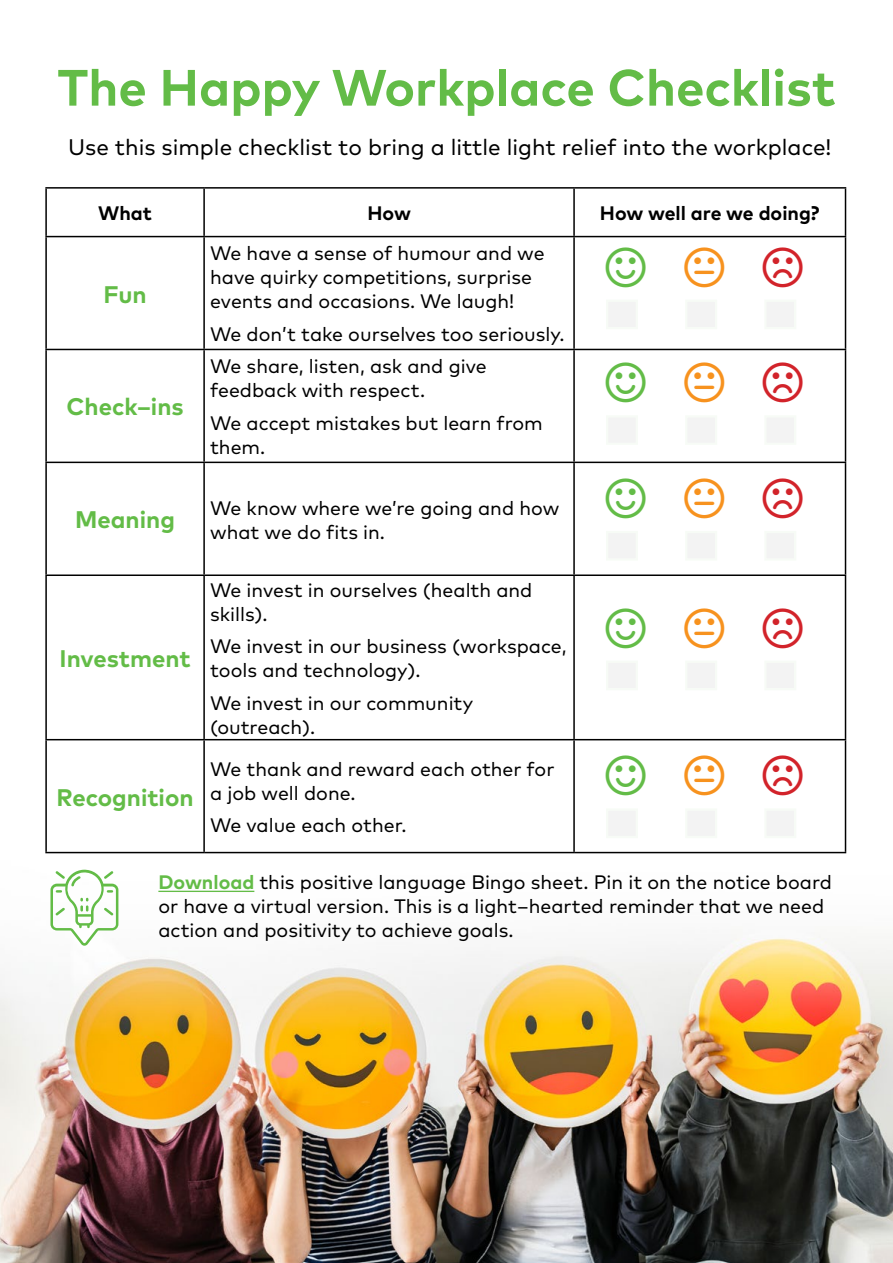
<style>
.page{position:relative;width:893px;height:1263px;background:#fff}
.page>*{position:absolute;margin:0;border:0;box-sizing:border-box;transform-origin:0 0}
.t1{font:700 51px "Mark Pro";color:#63bc47}
.t2{font:700 24px "Mark Pro";color:#63bc47}
.t3{font:22.5px "Mark Pro";color:#000}
.t4{font:19.5px/24px "Mark Pro";color:#000}
.t5{font:700 19.5px "Mark Pro";color:#000}
.s1{font-weight:700;color:#63bc47}
</style>
<div class="page">
<img style="left:0;top:771px;width:893px;height:492px">
<hr style="left:45px;top:187px;width:159px;height:2px;background:#000">
<hr style="left:45px;top:189px;width:2px;height:47px;background:#000">
<hr style="left:204px;top:187px;width:370px;height:2px;background:#000">
<hr style="left:203px;top:189px;width:2px;height:47px;background:#000">
<hr style="left:574px;top:187px;width:272px;height:2px;background:#000">
<hr style="left:573px;top:189px;width:2px;height:47px;background:#000">
<hr style="left:845px;top:189px;width:1px;height:47px;background:#000">
<hr style="left:45px;top:236px;width:159px;height:1px;background:#000">
<hr style="left:45px;top:237px;width:2px;height:112px;background:#000">
<hr style="left:204px;top:236px;width:370px;height:1px;background:#000">
<hr style="left:203px;top:237px;width:2px;height:112px;background:#000">
<hr style="left:574px;top:236px;width:272px;height:1px;background:#000">
<hr style="left:573px;top:237px;width:2px;height:112px;background:#000">
<hr style="left:845px;top:237px;width:1px;height:112px;background:#000">
<hr style="left:45px;top:349px;width:159px;height:1px;background:#000">
<hr style="left:45px;top:350px;width:2px;height:112px;background:#000">
<hr style="left:204px;top:349px;width:370px;height:1px;background:#000">
<hr style="left:203px;top:350px;width:2px;height:112px;background:#000">
<hr style="left:574px;top:349px;width:272px;height:1px;background:#000">
<hr style="left:573px;top:350px;width:2px;height:112px;background:#000">
<hr style="left:845px;top:350px;width:1px;height:112px;background:#000">
<hr style="left:45px;top:462px;width:159px;height:1px;background:#000">
<hr style="left:45px;top:463px;width:2px;height:111px;background:#000">
<hr style="left:204px;top:462px;width:370px;height:1px;background:#000">
<hr style="left:203px;top:463px;width:2px;height:111px;background:#000">
<hr style="left:574px;top:462px;width:272px;height:1px;background:#000">
<hr style="left:573px;top:463px;width:2px;height:111px;background:#000">
<hr style="left:845px;top:463px;width:1px;height:111px;background:#000">
<hr style="left:45px;top:574px;width:159px;height:2px;background:#000">
<hr style="left:45px;top:576px;width:2px;height:163px;background:#000">
<hr style="left:204px;top:574px;width:370px;height:2px;background:#000">
<hr style="left:203px;top:576px;width:2px;height:163px;background:#000">
<hr style="left:574px;top:574px;width:272px;height:2px;background:#000">
<hr style="left:573px;top:576px;width:2px;height:163px;background:#000">
<hr style="left:845px;top:576px;width:1px;height:163px;background:#000">
<hr style="left:45px;top:739px;width:159px;height:1px;background:#000">
<hr style="left:45px;top:740px;width:2px;height:112px;background:#000">
<hr style="left:204px;top:739px;width:370px;height:1px;background:#000">
<hr style="left:203px;top:740px;width:2px;height:112px;background:#000">
<hr style="left:574px;top:739px;width:272px;height:1px;background:#000">
<hr style="left:573px;top:740px;width:2px;height:112px;background:#000">
<hr style="left:845px;top:740px;width:1px;height:112px;background:#000">
<hr style="left:45px;top:852px;width:159px;height:1px;background:#000">
<hr style="left:204px;top:852px;width:370px;height:1px;background:#000">
<hr style="left:574px;top:852px;width:272px;height:1px;background:#000">
<div style="left:606px;top:299px;width:32px;height:30px;background:#f3f3f3"></div>
<div style="left:606px;top:415px;width:32px;height:30px;background:#f3f3f3"></div>
<div style="left:606px;top:531px;width:32px;height:30px;background:#f3f3f3"></div>
<div style="left:606px;top:660px;width:32px;height:30px;background:#f3f3f3"></div>
<div style="left:606px;top:808px;width:32px;height:30px;background:#f3f3f3"></div>
<div style="left:685px;top:299px;width:32px;height:30px;background:#f3f3f3"></div>
<div style="left:685px;top:415px;width:32px;height:30px;background:#f3f3f3"></div>
<div style="left:685px;top:531px;width:32px;height:30px;background:#f3f3f3"></div>
<div style="left:685px;top:660px;width:32px;height:30px;background:#f3f3f3"></div>
<div style="left:685px;top:808px;width:32px;height:30px;background:#f3f3f3"></div>
<div style="left:764px;top:299px;width:32px;height:30px;background:#f3f3f3"></div>
<div style="left:764px;top:415px;width:32px;height:30px;background:#f3f3f3"></div>
<div style="left:764px;top:531px;width:32px;height:30px;background:#f3f3f3"></div>
<div style="left:764px;top:660px;width:32px;height:30px;background:#f3f3f3"></div>
<div style="left:764px;top:808px;width:32px;height:30px;background:#f3f3f3"></div>
<hr style="left:158px;top:891px;width:96px;height:1px;background:#63bc47">
<svg style="left:50px;top:869px;width:68px;height:77px"></svg>
<svg style="left:606px;top:771px;width:40px;height:25px"></svg>
<svg style="left:684px;top:771px;width:40px;height:25px"></svg>
<svg style="left:763px;top:771px;width:40px;height:25px"></svg>
<h1 class="t1" style="left:57px;top:49px;width:780px">The Happy Workplace Checklist</h1>
<p class="t3" style="left:68px;top:131px;width:765px">Use this simple checklist to bring a little light relief into the workplace!</p>
<p class="t5" style="left:98px;top:198px;width:55px">What</p>
<p class="t5" style="left:367px;top:198px;width:45px">How</p>
<p class="t5" style="left:600px;top:198px;width:221px">How well are we doing?</p>
<p class="t2" style="left:103px;top:276px;width:45px">Fun</p>
<p class="t2" style="left:66px;top:389px;width:119px">Check–ins</p>
<p class="t4" style="left:210px;top:240px;width:336px">We have a sense of humour and we have quirky competitions, surprise events and occasions. We laugh!</p>
<p class="t4" style="left:210px;top:321px;width:356px">We don’t take ourselves too seriously.</p>
<p class="t4" style="left:210px;top:353px;width:278px">We share, listen, ask and give feedback with respect.</p>
<p class="t4" style="left:210px;top:409px;width:334px">We accept mistakes but learn from them.</p>
<p class="t2" style="left:75px;top:502px;width:101px">Meaning</p>
<p class="t4" style="left:210px;top:494px;width:351px">We know where we’re going and how what we do fits in.</p>
<p class="t2" style="left:60px;top:640px;width:133px">Investment</p>
<p class="t2" style="left:57px;top:779px;width:139px">Recognition</p>
<p class="t4" style="left:210px;top:576px;width:324px">We invest in ourselves (health and skills).</p>
<p class="t4" style="left:210px;top:633px;width:358px">We invest in our business (workspace, tools and technology).</p>
<p class="t4" style="left:210px;top:689px;width:264px">We invest in our community (outreach).</p>
<p class="t4" style="left:210px;top:755px;width:346px">We thank and reward each other for a job well done.</p>
<p class="t4" style="left:210px;top:812px;width:198px">We value each other.</p>
<p class="t4" style="left:158px;top:868px;width:675px"><span class="s1">Download</span> this positive language Bingo sheet. Pin it on the notice board or have a virtual version. This is a light–hearted reminder that we need action and positivity to achieve goals.</p>
</div>
